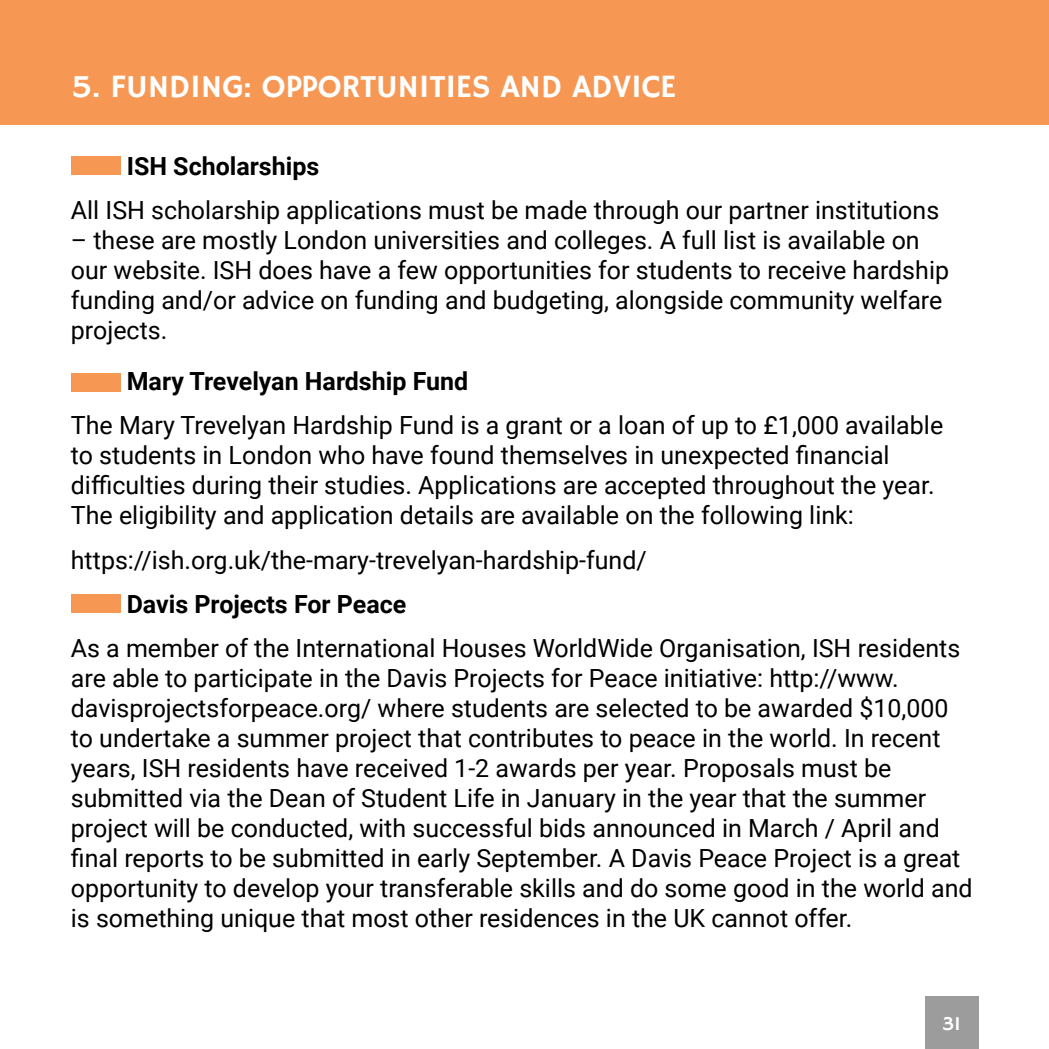
<style>
.page{position:relative;width:1049px;height:1049px;background:#fff}
.page>*{position:absolute;margin:0;border:0;box-sizing:border-box;transform-origin:0 0}
.t1{font:32.5px "Hammersmith One";letter-spacing:-.01em;color:#fff}
.t2{font:25px/30px "Roboto";color:#000}
.t3{font:700 25px "Roboto";color:#000}
.t4{font:20px "Hammersmith One";color:#fff}
</style>
<div class="page">
<div style="left:0;top:0;width:1049px;height:124px;background:#f69753"></div>
<div style="left:71px;top:156px;width:49px;height:18px;background:#f69753"></div>
<div style="left:71px;top:373px;width:49px;height:18px;background:#f69753"></div>
<div style="left:71px;top:595px;width:49px;height:18px;background:#f69753"></div>
<div style="left:925px;top:996px;width:53px;height:53px;background:#9c9c9c"></div>
<h1 class="t1" style="left:71px;top:67px;width:607px">5. FUNDING: OPPORTUNITIES AND ADVICE</h1>
<p class="t3" style="left:127px;top:148px;width:194px">ISH Scholarships</p>
<p class="t2" style="left:71px;top:194px;width:870px">All ISH scholarship applications must be made through our partner institutions</p>
<p class="t2" style="left:71px;top:224px;width:880px">– these are mostly London universities and colleges. A full list is available on our website. ISH does have a few opportunities for students to receive hardship funding and/or advice on funding and budgeting, alongside community welfare projects.</p>
<p class="t3" style="left:127px;top:364px;width:343px">Mary Trevelyan Hardship Fund</p>
<p class="t2" style="left:71px;top:409px;width:874px">The Mary Trevelyan Hardship Fund is a grant or a loan of up to £1,000 available to students in London who have found themselves in unexpected financial difficulties during their studies. Applications are accepted throughout the year.<br>The eligibility and application details are available on the following link:</p>
<p class="t2" style="left:71px;top:544px;width:577px">https://ish.org.uk/the-mary-trevelyan-hardship-fund/</p>
<p class="t3" style="left:127px;top:586px;width:281px">Davis Projects For Peace</p>
<p class="t2" style="left:71px;top:632px;width:903px">As a member of the International Houses WorldWide Organisation, ISH residents are able to participate in the Davis Projects for Peace initiative: http://www. davisprojectsforpeace.org/ where students are selected to be awarded $10,000 to undertake a summer project that contributes to peace in the world. In recent years, ISH residents have received 1-2 awards per year. Proposals must be submitted via the Dean of Student Life in January in the year that the summer project will be conducted, with successful bids announced in March / April and final reports to be submitted in early September. A Davis Peace Project is a great opportunity to develop your transferable skills and do some good in the world and is something unique that most other residences in the UK cannot offer.</p>
<p class="t4" style="left:942px;top:1011px;width:20px">31</p>
</div>
